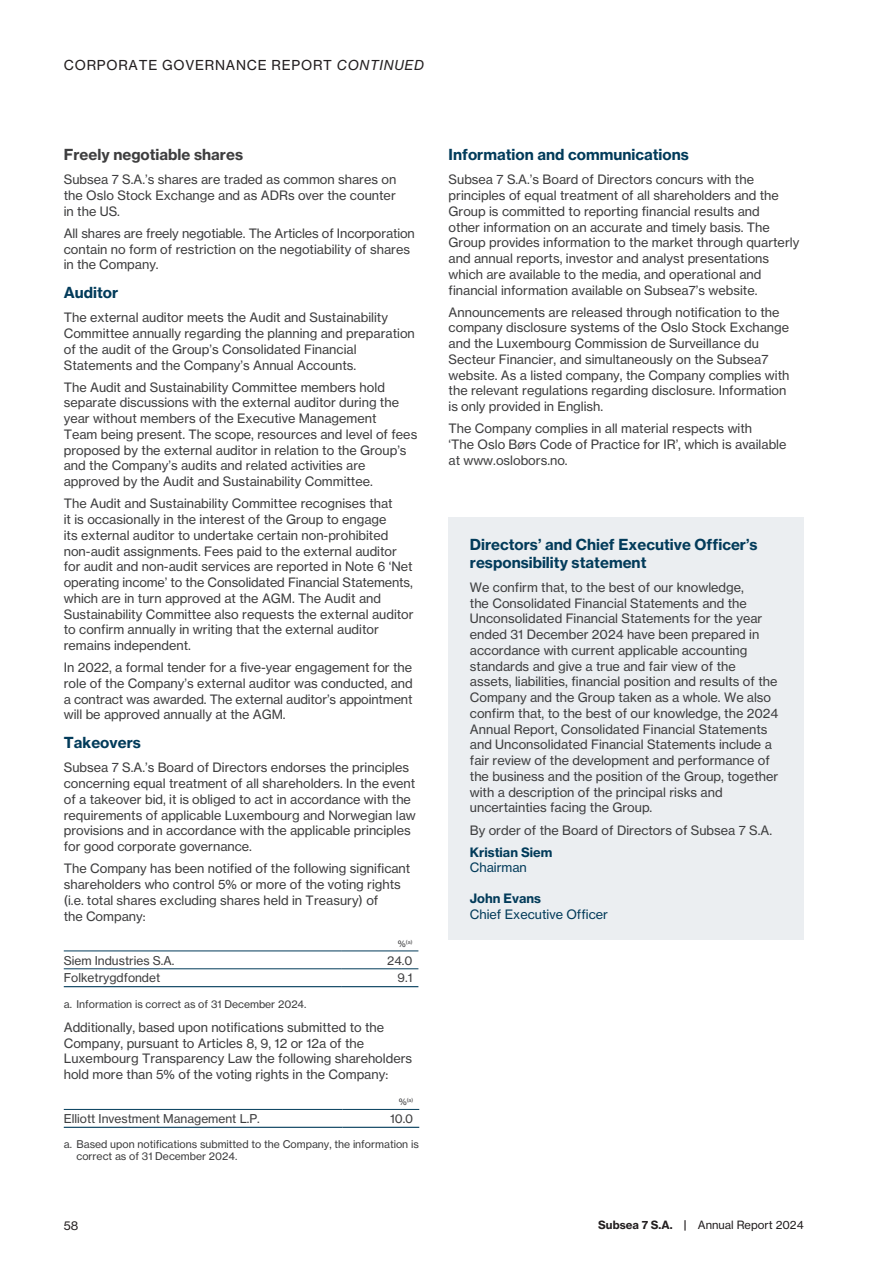
<style>
.page{position:relative;width:893px;height:1263px;background:#fff}
.page>*{position:absolute;margin:0;border:0;box-sizing:border-box;transform-origin:0 0}
.Heading-1{font:15px/18px "N Haas Grotesk TX Std 75 Bd";color:#023b5a}
.Heading-2{font:15px "N Haas Grotesk TX Std 75 Bd";color:#3e3e3f}
.Running-Header{font:13.5px "N Haas Grotesk TX Std 55 Rg";letter-spacing:.055em;color:#231f20}
.Bodytext{font:12.75px/15.8px "N Haas Grotesk TX Std 55 Rg";color:#3e3e3f}
.Signoff-Jobtitle{font:12.75px "N Haas Grotesk TX Std 55 Rg";color:#023b5a}
.Signoff-Name{font:12.75px "N Haas Grotesk TX Std 75 Bd";color:#023b5a}
.T-Text{font:12px "N Haas Grotesk TX Std 55 Rg";color:#3e3e3f}
.T-Figure{font:12px "N Haas Grotesk TX Std 55 Rg";color:#3e3e3f}
.t1{font:12px "N Haas Grotesk TX Std 55 Rg";color:#231f20}
.t2{font:11.25px "N Haas Grotesk TX Std 55 Rg";color:#231f20}
.t3{font:10.5px/12px "N Haas Grotesk TX Std 55 Rg";color:#3e3e3f}
.T-ColHead{font:5.25px "N Haas Grotesk TX Std 55 Rg";color:#3e3e3f}
.s1{font-family:"N Haas Grotesk TX Std 56 It"}
.s2{font-size:9px}
.s3{font-family:"N Haas Grotesk TX Std 75 Bd"}
</style>
<div class="page">
<hr style="left:64px;top:950px;width:278px;height:1px;background:#023b5a">
<hr style="left:342px;top:950px;width:76px;height:1px;background:#023b5a">
<hr style="left:64px;top:968px;width:278px;height:1px;background:#023b5a">
<hr style="left:64px;top:986px;width:278px;height:1px;background:#023b5a">
<hr style="left:342px;top:968px;width:76px;height:1px;background:#023b5a">
<hr style="left:342px;top:986px;width:76px;height:1px;background:#023b5a">
<hr style="left:64px;top:1109px;width:279px;height:1px;background:#023b5a">
<hr style="left:64px;top:1127px;width:279px;height:1px;background:#023b5a">
<hr style="left:343px;top:1109px;width:76px;height:1px;background:#023b5a">
<hr style="left:343px;top:1127px;width:76px;height:1px;background:#023b5a">
<div style="left:449px;top:517px;width:355px;height:423px;background:#ebeef1"></div>
<p class="Running-Header" style="left:64px;top:56px;width:362px">CORPORATE GOVERNANCE REPORT <span class="s1">CONTINUED</span></p>
<p class="Heading-2" style="left:64px;top:145px;width:181px">Freely negotiable shares</p>
<p class="Bodytext" style="left:64px;top:172px;width:334px;text-align:justify">Subsea 7 S.A.’s shares are traded as common shares on the Oslo Stock Exchange and as ADRs over the counter in the US.</p>
<p class="Bodytext" style="left:64px;top:225px;width:353px">All shares are freely negotiable. The Articles of Incorporation contain no form of restriction on the negotiability of shares in the Company.</p>
<p class="Heading-1" style="left:64px;top:283px;width:56px">Auditor</p>
<p class="Bodytext" style="left:64px;top:310px;width:353px">The external auditor meets the Audit and Sustainability Committee annually regarding the planning and preparation of the audit of the Group’s Consolidated Financial Statements and the Company’s Annual Accounts.</p>
<p class="Bodytext" style="left:64px;top:379px;width:355px">The Audit and Sustainability Committee members hold separate discussions with the external auditor during the year without members of the Executive Management<br>Team being present. The scope, resources and level of fees proposed by the external auditor in relation to the Group’s and the Company’s audits and related activities are approved by the Audit and Sustainability Committee.</p>
<p class="Bodytext" style="left:64px;top:496px;width:351px">The Audit and Sustainability Committee recognises that<br>it is occasionally in the interest of the Group to engage<br>its external auditor to undertake certain non-prohibited non-audit assignments. Fees paid to the external auditor for audit and non-audit services are reported in Note 6 ‘Net operating income’ to the Consolidated Financial Statements, which are in turn approved at the AGM. The Audit and Sustainability Committee also requests the external auditor to confirm annually in writing that the external auditor remains independent.</p>
<p class="Bodytext" style="left:64px;top:660px;width:350px;text-align:justify">In 2022, a formal tender for a five-year engagement for the role of the Company’s external auditor was conducted, and a contract was awarded. The external auditor’s appointment will be approved annually at the AGM.</p>
<p class="Heading-1" style="left:64px;top:734px;width:79px">Takeovers</p>
<p class="Bodytext" style="left:64px;top:760px;width:354px">Subsea 7 S.A.’s Board of Directors endorses the principles concerning equal treatment of all shareholders. In the event of a takeover bid, it is obliged to act in accordance with the requirements of applicable Luxembourg and Norwegian law provisions and in accordance with the applicable principles for good corporate governance.</p>
<p class="Bodytext" style="left:64px;top:861px;width:348px">The Company has been notified of the following significant shareholders who control 5% or more of the voting rights (i.e. total shares excluding shares held in Treasury) of<br>the Company:</p>
<p class="T-ColHead" style="left:398px;top:938px;width:16px"><span class="s2">%</span>(a)</p>
<p class="T-Text" style="left:64px;top:953px;width:112px">Siem Industries S.A.</p>
<p class="T-Figure" style="left:387px;top:953px;width:27px">24.0</p>
<p class="T-Text" style="left:64px;top:971px;width:98px">Folketrygdfondet</p>
<p class="T-Figure" style="left:398px;top:971px;width:16px">9.1</p>
<p class="t3" style="left:64px;top:998px;width:244px">a. Information is correct as of 31 December 2024.</p>
<p class="Bodytext" style="left:64px;top:1019px;width:350px">Additionally, based upon notifications submitted to the Company, pursuant to Articles 8, 9, 12 or 12a of the Luxembourg Transparency Law the following shareholders hold more than 5% of the voting rights in the Company:</p>
<p class="T-ColHead" style="left:399px;top:1097px;width:16px"><span class="s2">%</span>(a)</p>
<p class="T-Text" style="left:64px;top:1111px;width:197px">Elliott Investment Management L.P.</p>
<p class="T-Figure" style="left:390px;top:1111px;width:25px">10.0</p>
<p class="t3" style="left:77px;top:1138px;width:344px;text-indent:-13px">a. Based upon notifications submitted to the Company, the information is correct as of 31 December 2024.</p>
<p class="Heading-1" style="left:449px;top:145px;width:242px">Information and communications</p>
<p class="Bodytext" style="left:449px;top:172px;width:352px">Subsea 7 S.A.’s Board of Directors concurs with the principles of equal treatment of all shareholders and the Group is committed to reporting financial results and<br>other information on an accurate and timely basis. The Group provides information to the market through quarterly and annual reports, investor and analyst presentations which are available to the media, and operational and financial information available on Subsea7’s website.</p>
<p class="Bodytext" style="left:449px;top:304px;width:342px">Announcements are released through notification to the company disclosure systems of the Oslo Stock Exchange and the Luxembourg Commission de Surveillance du Secteur Financier, and simultaneously on the Subsea7 website. As a listed company, the Company complies with the relevant regulations regarding disclosure. Information is only provided in English.</p>
<p class="Bodytext" style="left:449px;top:421px;width:339px">The Company complies in all material respects with<br>‘The Oslo Børs Code of Practice for IR’, which is available at www.oslobors.no.</p>
<p class="Heading-1" style="left:470px;top:535px;width:289px">Directors’ and Chief Executive Officer’s responsibility statement</p>
<p class="Bodytext" style="left:470px;top:579px;width:310px">We confirm that, to the best of our knowledge,<br>the Consolidated Financial Statements and the Unconsolidated Financial Statements for the year ended 31 December 2024 have been prepared in accordance with current applicable accounting standards and give a true and fair view of the assets, liabilities, financial position and results of the Company and the Group taken as a whole. We also confirm that, to the best of our knowledge, the 2024<br>Annual Report, Consolidated Financial Statements and Unconsolidated Financial Statements include a fair review of the development and performance of the business and the position of the Group, together with a description of the principal risks and uncertainties facing the Group.</p>
<p class="Bodytext" style="left:470px;top:822px;width:304px">By order of the Board of Directors of Subsea 7 S.A.</p>
<p class="Signoff-Name" style="left:470px;top:844px;width:84px">Kristian Siem</p>
<p class="Signoff-Jobtitle" style="left:470px;top:860px;width:59px">Chairman</p>
<p class="Signoff-Name" style="left:470px;top:890px;width:73px">John Evans</p>
<p class="Signoff-Jobtitle" style="left:470px;top:906px;width:140px">Chief Executive Officer</p>
<p class="t1" style="left:64px;top:1218px;width:16px">58</p>
<p class="t2" style="left:598px;top:1218px;width:207px"><span class="s3">Subsea 7 S.A. |</span> Annual Report 2024</p>
</div>
